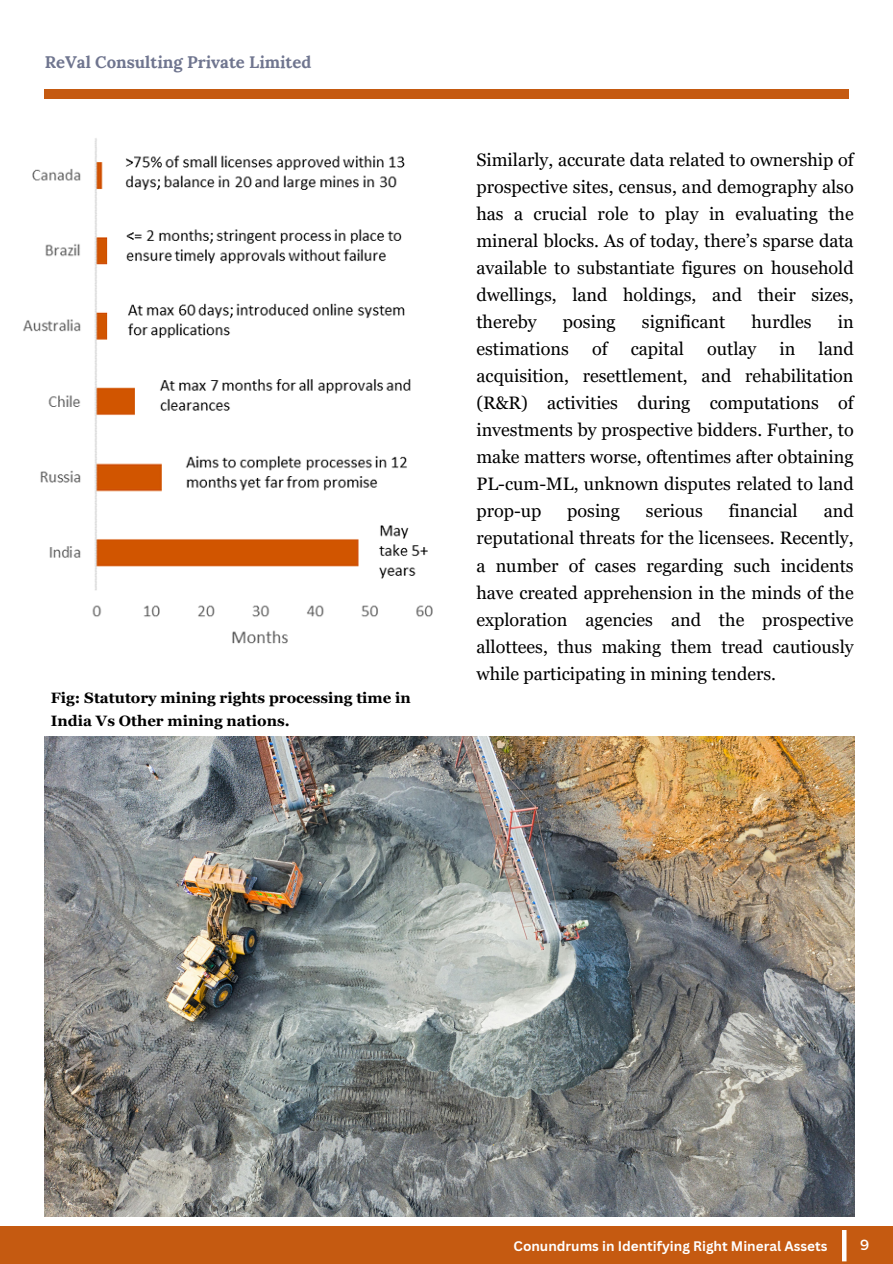
<style>
.page{position:relative;width:893px;height:1264px;background:#fff}
.page>*{position:absolute;margin:0;border:0;box-sizing:border-box;transform-origin:0 0}
.t1{font:18px/27px "Georgia Pro";color:#000;text-align:justify}
.t2{font:700 16.65px "Lora";color:#6f758f}
.t3{font:700 15px/22.5px "Georgia Pro";color:#000}
.t4{font:14.7px "Montserrat";color:#fff}
.t5{font:700 13.5px "Canva Sans";color:#fff}
</style>
<div class="page">
<div style="left:0;top:1226px;width:892px;height:37px;background:#c55a11"></div>
<div style="left:44px;top:89px;width:805px;height:9px;background:#c55a11"></div>
<div style="left:841px;top:1229px;width:5px;height:32px;background:#fff"></div>
<img style="left:23px;top:138px;width:410px;height:506px">
<img style="left:45px;top:736px;width:809px;height:480px">
<h2 class="t2" style="left:45px;top:51px;width:268px">ReVal Consulting Private Limited</h2>
<p class="t3" style="left:51px;top:687px;width:361px">Fig: Statutory mining rights processing time in<br>India Vs Other mining nations.</p>
<p class="t1" style="left:476px;top:146px;width:379px">Similarly, accurate data related to ownership of prospective sites, census, and demography also has a crucial role to play in evaluating the mineral blocks. As of today, there’s sparse data available to substantiate figures on household dwellings, land holdings, and their sizes, thereby</p>
<p class="t1" style="left:563px;top:308px;width:54px">posing</p>
<p class="t1" style="left:642px;top:308px;width:85px">significant</p>
<p class="t1" style="left:751px;top:308px;width:62px">hurdles</p>
<p class="t1" style="left:837px;top:308px;width:17px">in</p>
<p class="t1" style="left:476px;top:335px;width:94px">estimations</p>
<p class="t1" style="left:592px;top:335px;width:17px">of</p>
<p class="t1" style="left:630px;top:335px;width:55px">capital</p>
<p class="t1" style="left:707px;top:335px;width:51px">outlay</p>
<p class="t1" style="left:779px;top:335px;width:17px">in</p>
<p class="t1" style="left:476px;top:335px;width:379px;text-indent:342px">land acquisition, resettlement, and rehabilitation (R&amp;R) activities during computations of investments by prospective bidders. Further, to make matters worse, oftentimes after obtaining PL-cum-ML, unknown disputes related to land prop-up</p>
<p class="t1" style="left:476px;top:497px;width:379px;text-indent:347px">and reputational threats for the licensees. Recently, a number of cases regarding such incidents have created apprehension in the minds of the exploration agencies and the prospective allottees, thus making them tread cautiously while participating in mining tenders.</p>
<p class="t1" style="left:567px;top:497px;width:54px">posing</p>
<p class="t1" style="left:646px;top:497px;width:58px">serious</p>
<p class="t1" style="left:728px;top:497px;width:71px">financial</p>
<p class="t5" style="left:513px;top:1236px;width:315px">Conundrums in Identifying Right Mineral Assets</p>
<h1 class="t4" style="left:860px;top:1235px;width:11px">9</h1>
</div>
